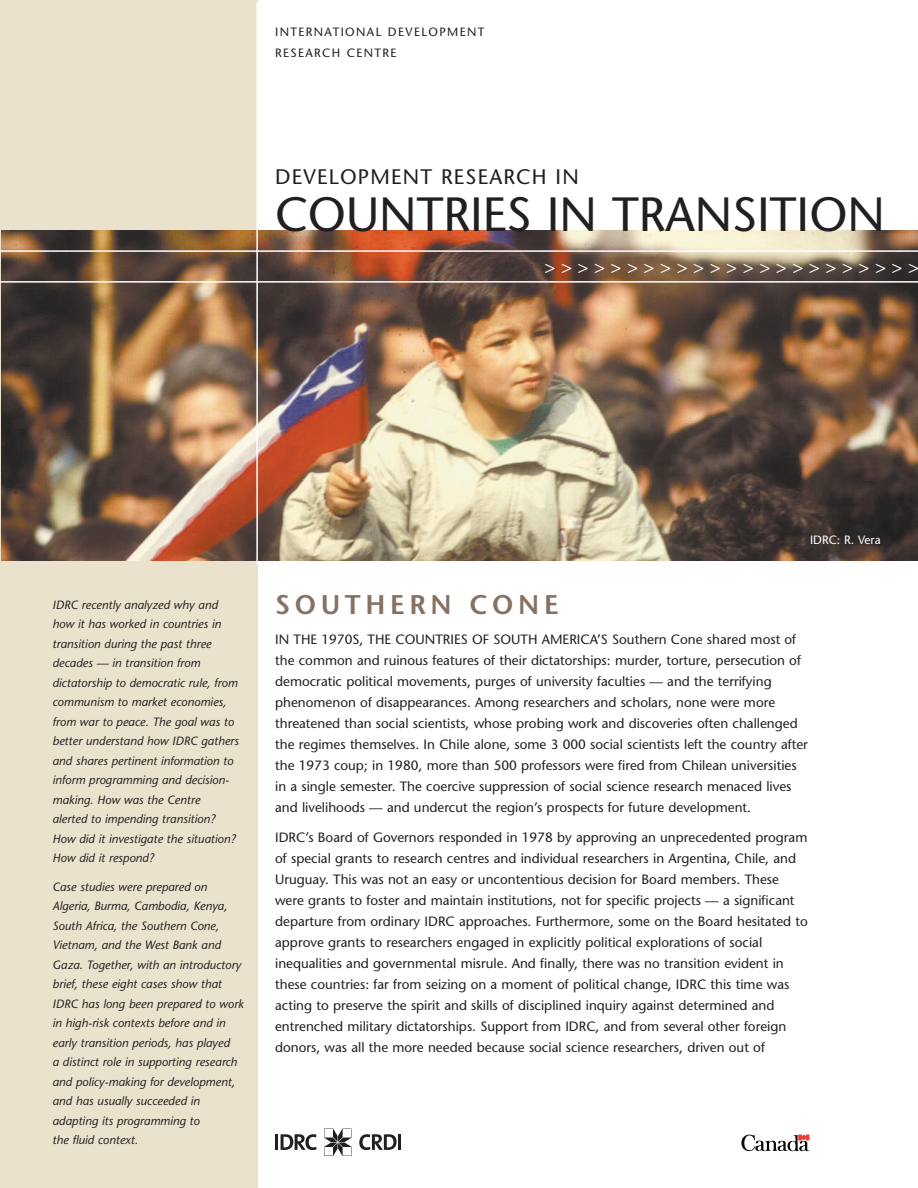
<style>
.page{position:relative;width:918px;height:1188px;background:#fff}
.page>*{position:absolute;margin:0;border:0;box-sizing:border-box;transform-origin:0 0}
.t1{font:48px "Stone Sans";color:#231f20}
.t2{font:600 27px "Stone Sans";letter-spacing:.17em;color:#867264}
.t3{font:21px "Stone Sans";letter-spacing:.055em;color:#231f20}
.t4{font:18px "Stone Sans";color:#fff}
.t5{font:13.5px/21px "Stone Sans";color:#231f20}
.t6{font:italic 12px/19.5px "Stone Sans";color:#231f20}
.t7{font:12px/21px "Stone Sans";letter-spacing:.115em;color:#231f20}
.t8{font:12px "Stone Sans";color:#fff}
</style>
<div class="page">
<div style="left:0;top:0;width:257px;height:1188px;background:#ebe2cd"></div>
<img style="left:2px;top:231px;width:916px;height:329px">
<hr style="left:256px;top:3px;width:2px;height:561px;background:#fff">
<hr style="left:0;top:250px;width:918px;height:2px;background:#fff">
<hr style="left:0;top:281px;width:918px;height:2px;background:#fff">
<hr style="left:275px;top:1134px;width:3px;height:16px;background:#231f20">
<svg style="left:281px;top:1134px;width:36px;height:16px"></svg>
<svg style="left:359px;top:1134px;width:38px;height:16px"></svg>
<hr style="left:398px;top:1134px;width:3px;height:16px;background:#231f20">
<svg style="left:324px;top:1129px;width:28px;height:27px"></svg>
<svg style="left:741px;top:1134px;width:69px;height:18px"></svg>
<p class="t7" style="left:275px;top:22px;width:211px">INTERNATIONAL DEVELOPMENT<br>RESEARCH CENTRE</p>
<h3 class="t3" style="left:275px;top:168px;width:305px">DEVELOPMENT RESEARCH IN</h3>
<h1 class="t1" style="left:275px;top:196px;width:611px">COUNTRIES IN TRANSITION</h1>
<h3 class="t4" style="left:545px;top:260px;width:375px">&gt;&gt;&gt;&gt;&gt;&gt;&gt;&gt;&gt;&gt;&gt;&gt;&gt;&gt;&gt;&gt;&gt;&gt;&gt;&gt;&gt;&gt;&gt;</h3>
<p class="t6" style="left:52px;top:596px;width:188px">IDRC recently analyzed why and how it has worked in countries in transition during the past three decades — in transition from dictatorship to democratic rule, from communism to market economies, from war to peace. The goal was to better understand how IDRC gathers and shares pertinent information to inform programming and decision&shy;making. How was the Centre<br>alerted to impending transition?<br>How did it investigate the situation?<br>How did it respond?</p>
<p class="t6" style="left:52px;top:878px;width:193px">Case studies were prepared on<br>Algeria, Burma, Cambodia, Kenya,<br>South Africa, the Southern Cone,<br>Vietnam, and the West Bank and<br>Gaza. Together, with an introductory brief, these eight cases show that<br>IDRC has long been prepared to work in high-risk contexts before and in early transition periods, has played<br>a distinct role in supporting research and policy-making for development, and has usually succeeded in adapting its programming to<br>the fluid context.</p>
<p class="t8" style="left:810px;top:535px;width:72px">IDRC: R. Vera</p>
<h2 class="t2" style="left:275px;top:594px;width:285px">SOUTHERN CONE</h2>
<p class="t5" style="left:275px;top:630px;width:534px">IN THE 1970S, THE COUNTRIES OF SOUTH AMERICA’S Southern Cone shared most of the common and ruinous features of their dictatorships: murder, torture, persecution of democratic political movements, purges of university faculties — and the terrifying phenomenon of disappearances. Among researchers and scholars, none were more threatened than social scientists, whose probing work and discoveries often challenged the regimes themselves. In Chile alone, some 3 000 social scientists left the country after the 1973 coup; in 1980, more than 500 professors were fired from Chilean universities in a single semester. The coercive suppression of social science research menaced lives and livelihoods — and undercut the region’s prospects for future development.</p>
<p class="t5" style="left:275px;top:828px;width:534px">IDRC’s Board of Governors responded in 1978 by approving an unprecedented program of special grants to research centres and individual researchers in Argentina, Chile, and Uruguay. This was not an easy or uncontentious decision for Board members. These were grants to foster and maintain institutions, not for specific projects — a significant departure from ordinary IDRC approaches. Furthermore, some on the Board hesitated to approve grants to researchers engaged in explicitly political explorations of social inequalities and governmental misrule. And finally, there was no transition evident in these countries: far from seizing on a moment of political change, IDRC this time was acting to preserve the spirit and skills of disciplined inquiry against determined and entrenched military dictatorships. Support from IDRC, and from several other foreign donors, was all the more needed because social science researchers, driven out of</p>
</div>
